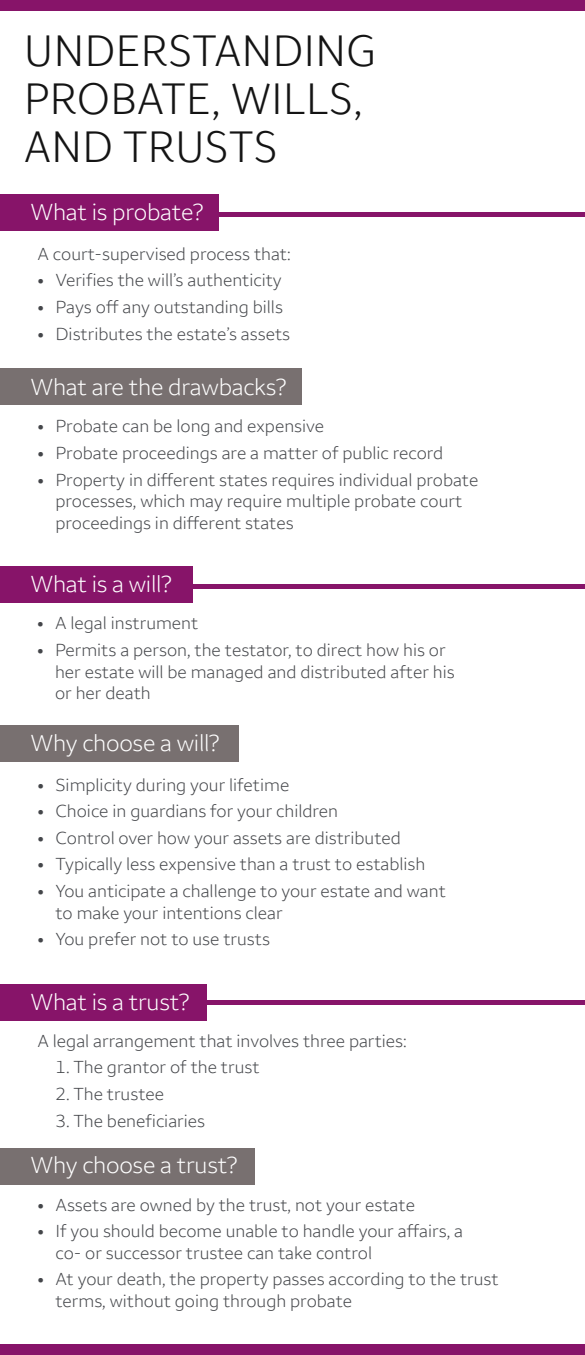
<style>
.page{position:relative;width:585px;height:1355px;background:#fff}
.page>*{position:absolute;margin:0;border:0;box-sizing:border-box;transform-origin:0 0}
.t1{font:45.5px/47.9px "Wells Fargo Sans Display";letter-spacing:.025em;color:#141414}
.t2{font:300 24px "Wells Fargo Sans";letter-spacing:-.01em;color:#fff}
.t3{font:300 18px/21.6px "Wells Fargo Sans";color:#44464a}
</style>
<div class="page">
<hr style="left:2px;top:584px;width:583px;height:4px;background:#871469">
<div style="left:2px;top:212px;width:583px;height:5px;background:#871469"></div>
<div style="left:2px;top:999px;width:583px;height:5px;background:#871469"></div>
<div style="left:0;top:194px;width:218px;height:36px;background:#871469"></div>
<div style="left:0;top:368px;width:302px;height:36px;background:#787070"></div>
<div style="left:0;top:566px;width:192px;height:36px;background:#871469"></div>
<div style="left:0;top:725px;width:239px;height:36px;background:#787070"></div>
<div style="left:0;top:984px;width:207px;height:36px;background:#871469"></div>
<div style="left:0;top:1148px;width:255px;height:36px;background:#787070"></div>
<div style="left:0;top:0;width:585px;height:10px;background:#871469"></div>
<div style="left:0;top:1345px;width:585px;height:10px;background:#871469"></div>
<h1 class="t1" style="left:25px;top:26px;width:353px">UNDERSTANDING<br>PROBATE, WILLS,<br>AND TRUSTS</h1>
<h2 class="t2" style="left:31px;top:198px;width:174px">What is probate?</h2>
<p class="t3" style="left:37px;top:243px;width:255px">A court-supervised process that:</p>
<p class="t3" style="left:37px;top:269px;width:246px">• Verifies the will’s authenticity</p>
<p class="t3" style="left:37px;top:296px;width:247px">• Pays off any outstanding bills</p>
<p class="t3" style="left:37px;top:323px;width:254px">• Distributes the estate’s assets</p>
<h2 class="t2" style="left:31px;top:372px;width:257px">What are the drawbacks?</h2>
<p class="t3" style="left:37px;top:415px;width:288px">• Probate can be long and expensive</p>
<p class="t3" style="left:37px;top:442px;width:407px">• Probate proceedings are a matter of public record</p>
<p class="t3" style="left:55px;top:469px;width:424px;text-indent:-18px">• Property in different states requires individual probate processes, which may require multiple probate court proceedings in different states</p>
<h2 class="t2" style="left:31px;top:570px;width:142px">What is a will?</h2>
<p class="t3" style="left:37px;top:612px;width:163px">• A legal instrument</p>
<p class="t3" style="left:55px;top:639px;width:401px;text-indent:-18px">• Permits a person, the testator, to direct how his or her estate will be managed and distributed after his or her death</p>
<h2 class="t2" style="left:31px;top:729px;width:190px">Why choose a will?</h2>
<p class="t3" style="left:37px;top:773px;width:253px">• Simplicity during your lifetime</p>
<p class="t3" style="left:37px;top:800px;width:302px">• Choice in guardians for your children</p>
<p class="t3" style="left:37px;top:827px;width:365px">• Control over how your assets are distributed</p>
<p class="t3" style="left:37px;top:853px;width:389px">• Typically less expensive than a trust to establish</p>
<p class="t3" style="left:55px;top:880px;width:392px;text-indent:-18px">• You anticipate a challenge to your estate and want to make your intentions clear</p>
<p class="t3" style="left:37px;top:928px;width:234px">• You prefer not to use trusts</p>
<h2 class="t2" style="left:31px;top:987px;width:160px">What is a trust?</h2>
<p class="t3" style="left:37px;top:1029px;width:371px">A legal arrangement that involves three parties:</p>
<p class="t3" style="left:55px;top:1056px;width:206px">1. The grantor of the trust</p>
<p class="t3" style="left:55px;top:1083px;width:110px">2. The trustee</p>
<p class="t3" style="left:55px;top:1109px;width:151px">3. The beneficiaries</p>
<h2 class="t2" style="left:31px;top:1151px;width:208px">Why choose a trust?</h2>
<p class="t3" style="left:37px;top:1193px;width:379px">• Assets are owned by the trust, not your estate</p>
<p class="t3" style="left:55px;top:1220px;width:409px;text-indent:-18px">• If you should become unable to handle your affairs, a co- or successor trustee can take control</p>
<p class="t3" style="left:55px;top:1268px;width:445px;text-indent:-18px">• At your death, the property passes according to the trust terms, without going through probate</p>
</div>
